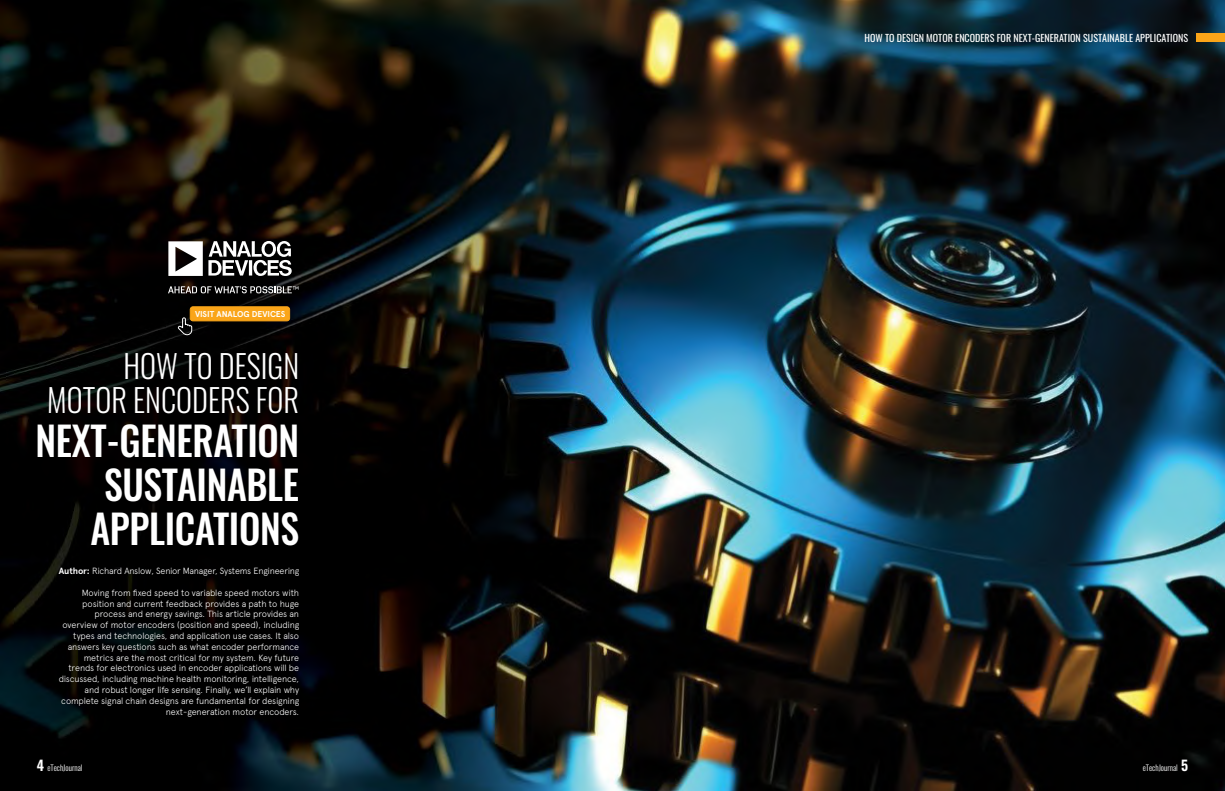
<style>
.page{position:relative;width:1225px;height:791px;background:#fff}
.page>*{position:absolute;margin:0;border:0;box-sizing:border-box;transform-origin:0 0}
.t1{font:500 40px/44px "Oswald";letter-spacing:-.01em;color:#fff;text-align:right;scale:.95 1}
.t2{font:300 32px/34px "Oswald";color:#fff;text-align:right;scale:.95 1}
.t3{font:10px "Oswald";color:#fff}
.t4{font:300 9px/10.8px "Apercu Avnet";letter-spacing:-.015em;color:#fff;text-align:right}
.t5{font:700 8.5px "Apercu Avnet";letter-spacing:-.01em;color:#fff}
.t6{font:300 8px "Oswald";color:#fff}
.s1{font-weight:700}
.s2{font-weight:600;font-size:14px}
</style>
<div class="page">
<img style="left:0;top:0;width:1225px;height:791px">
<svg style="left:168px;top:286px;width:130px;height:7px"></svg>
<svg style="left:168px;top:241px;width:124px;height:35px"></svg>
<div style="left:190px;top:307px;width:100px;height:14px;background:#faa519;border-radius:3px"></div>
<div style="left:190px;top:306px;width:100px;height:15px;border:1px solid #faa519;border-radius:3px"></div>
<svg style="left:177px;top:317px;width:15px;height:18px"></svg>
<div style="left:1196px;top:34px;width:29px;height:8px;background:#faa519"></div>
<p class="t5" style="left:195px;top:308px;width:92px">VISIT ANALOG DEVICES</p>
<h2 class="t2" style="left:47px;top:345px;width:267px">HOW TO DESIGN<br>MOTOR ENCODERS FOR</h2>
<h1 class="t1" style="left:36px;top:421px;width:279px">NEXT-GENERATION<br>SUSTAINABLE<br>APPLICATIONS</h1>
<p class="t4" style="left:59px;top:565px;width:242px"><span class="s1">Author:</span> Richard Anslow, Senior Manager, Systems Engineering</p>
<p class="t4" style="left:59px;top:586px;width:242px">Moving from fixed speed to variable speed motors with position and current feedback provides a path to huge process and energy savings. This article provides an overview of motor encoders (position and speed), including types and technologies, and application use cases. It also answers key questions such as what encoder performance metrics are the most critical for my system. Key future trends for electronics used in encoder applications will be discussed, including machine health monitoring, intelligence, and robust longer life sensing. Finally, we’ll explain why complete signal chain designs are fundamental for designing next-generation motor encoders.</p>
<p class="t3" style="left:864px;top:29px;width:325px">HOW TO DESIGN MOTOR ENCODERS FOR NEXT-GENERATION SUSTAINABLE APPLICATIONS</p>
<p class="t6" style="left:37px;top:760px;width:47px"><span class="s2">4</span> eTechJournal</p>
<p class="t6" style="left:1142px;top:760px;width:47px">eTechJournal <span class="s2">5</span></p>
</div>
